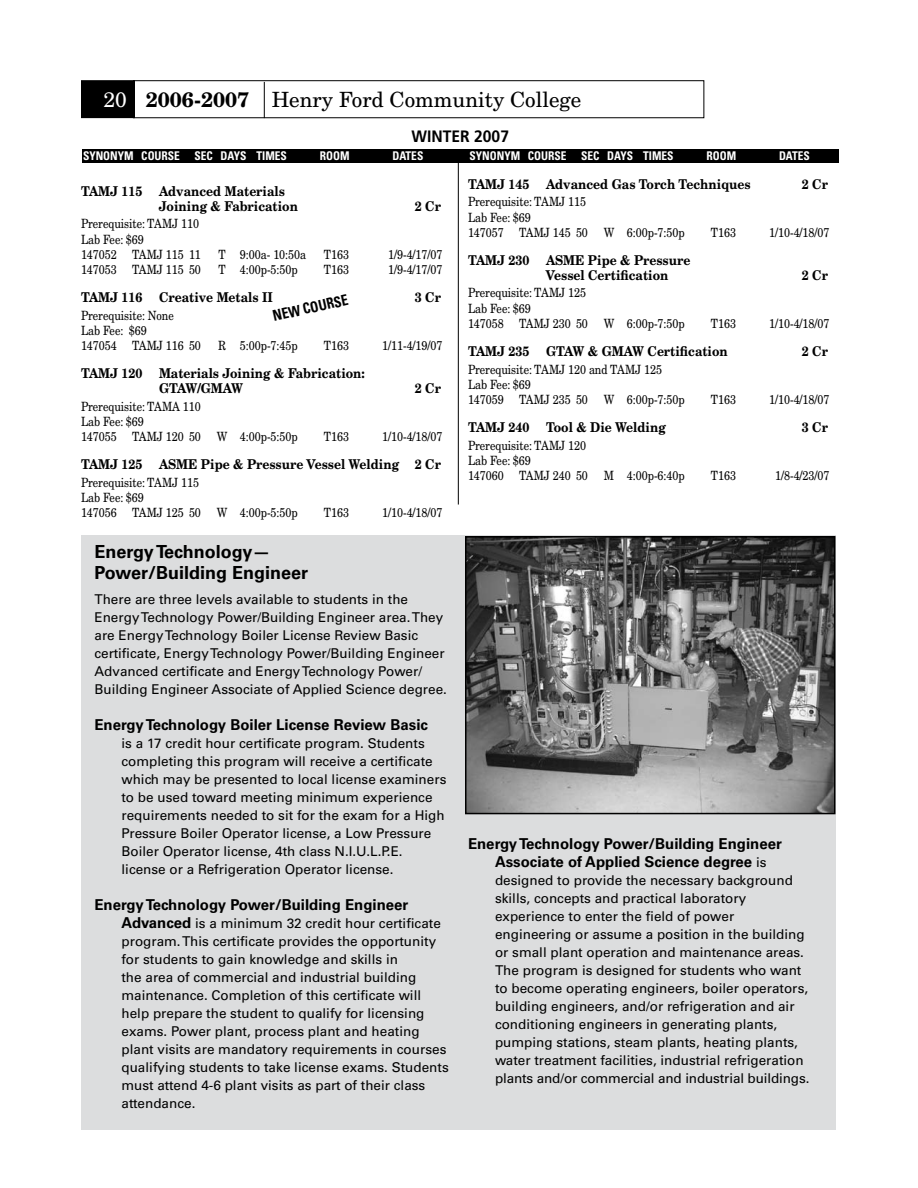
<style>
.page{position:relative;width:918px;height:1188px;background:#fff}
.page>*{position:absolute;margin:0;border:0;box-sizing:border-box;transform-origin:0 0}
.t1{font:21px "New Century Schlbk";color:#000}
.t2{font:700 18px/21px "Univers";color:#000}
.t3{font:700 16.5px "Frutiger";color:#000;scale:.95 1}
.t4{font:700 15px/18px "Univers";color:#000}
.t5{font:700 condensed 15px "Univers";color:#000;scale:.9 1}
.t6{font:13.5px/18px "Univers";color:#000}
.t7{font:700 13.5px/15px "New Century Schlbk";color:#000;scale:.9 1}
.t8{font:12.75px/15.3px "New Century Schlbk";letter-spacing:-.005em;color:#000;scale:.85 1}
.t9{font:700 condensed 12px "Univers";color:#fff;scale:.95 1}
.s1{color:#fff}
.s2{font-weight:700}
.s3{font-weight:700;font-size:15px}
.s4{font-weight:400;font-size:13.5px}
</style>
<div class="page">
<div style="left:133px;top:80px;width:571px;height:38px;border:1px solid #000"></div>
<hr style="left:264px;top:82px;width:1px;height:36px;background:#000">
<div style="left:82px;top:81px;width:52px;height:36px;background:#000"></div>
<div style="left:81px;top:80px;width:54px;height:38px;border:2px solid #000"></div>
<hr style="left:458px;top:162px;width:1px;height:343px;background:#000">
<div style="left:82px;top:149px;width:757px;height:14px;background:#000"></div>
<div style="left:81px;top:535px;width:755px;height:595px;background:#dcddde"></div>
<img style="left:468px;top:539px;width:365px;height:272px">
<div style="left:465px;top:536px;width:371px;height:278px;border:2px solid #000"></div>
<h1 class="t1" style="left:103px;top:87px;width:479px"><span class="s1">20</span> <span class="s2">2006-2007</span> Henry Ford Community College</h1>
<p class="t9" style="left:83px;top:149px;width:216px">SYNONYM COURSE SEC DAYS TIMES</p>
<p class="t9" style="left:320px;top:149px;width:33px">ROOM</p>
<p class="t9" style="left:392px;top:149px;width:34px">DATES</p>
<p class="t9" style="left:470px;top:148px;width:216px">SYNONYM COURSE SEC DAYS TIMES</p>
<p class="t9" style="left:706px;top:148px;width:33px">ROOM</p>
<p class="t9" style="left:779px;top:148px;width:34px">DATES</p>
<p class="t3" style="left:411px;top:126px;width:104px">WINTER 2007</p>
<p class="t7" style="left:159px;top:184px;width:156px;text-indent:-78px">TAMJ 115 Advanced Materials<br>Joining &amp; Fabrication</p>
<p class="t7" style="left:415px;top:199px;width:31px">2 Cr</p>
<p class="t8" style="left:81px;top:216px;width:140px">Prerequisite: TAMJ 11 0<br>Lab Fee: $69<br>147052</p>
<p class="t8" style="left:132px;top:247px;width:70px">TAMJ 11 5 11</p>
<p class="t8" style="left:218px;top:247px;width:105px">T 9:00a- 10:50a</p>
<p class="t8" style="left:324px;top:247px;width:57px">T163 1</p>
<p class="t8" style="left:394px;top:247px;width:58px">/9-4/1 7/07</p>
<p class="t8" style="left:81px;top:262px;width:143px">147053 TAMJ 115 50</p>
<p class="t8" style="left:218px;top:262px;width:95px">T 4:00p-5:50p</p>
<p class="t8" style="left:324px;top:262px;width:57px">T163 1</p>
<p class="t8" style="left:394px;top:262px;width:58px">/9-4/1 7/07</p>
<p class="t7" style="left:81px;top:290px;width:215px">TAMJ 116 Creative Metals II</p>
<p class="t7" style="left:415px;top:290px;width:31px">3 Cr</p>
<p class="t8" style="left:81px;top:308px;width:143px">Prerequisite: None<br>Lab Fee: $69<br>147054 TAMJ 116 50</p>
<p class="t5" style="left:271px;top:307px;width:87px;rotate:-13deg">NEW COURSE</p>
<p class="t8" style="left:218px;top:338px;width:95px">R 5:00p-7:45p</p>
<p class="t8" style="left:324px;top:338px;width:54px">T163 1</p>
<p class="t8" style="left:388px;top:338px;width:65px">/11 -4/1 9/07</p>
<p class="t7" style="left:159px;top:366px;width:230px;text-indent:-78px">TAMJ 120 Materials Joining &amp; Fabrication:<br>GTAW/GMAW</p>
<p class="t7" style="left:415px;top:381px;width:31px">2 Cr</p>
<p class="t8" style="left:81px;top:399px;width:256px">Prerequisite: TAMA 11 0<br>Lab Fee: $69<br>147055 TAMJ 120 50 W 4:00p-5:50p</p>
<p class="t8" style="left:324px;top:429px;width:54px">T163 1</p>
<p class="t8" style="left:388px;top:429px;width:65px">/1 0-4/1 8/07</p>
<p class="t7" style="left:81px;top:457px;width:402px">TAMJ 125 ASME Pipe &amp; Pressure Vessel Welding 2 Cr</p>
<p class="t8" style="left:81px;top:475px;width:256px">Prerequisite: TAMJ 11 5<br>Lab Fee: $69<br>147056 TAMJ 125 50 W 4:00p-5:50p</p>
<p class="t8" style="left:324px;top:505px;width:54px">T163 1</p>
<p class="t8" style="left:388px;top:505px;width:65px">/1 0-4/1 8/07</p>
<h2 class="t2" style="left:94px;top:541px;width:215px">Energy Technology—<br>Power/Building Engineer</h2>
<p class="t6" style="left:94px;top:590px;width:354px">There are three levels available to students in the Energy Technology Power/Building Engineer area. They are Energy Technology Boiler License Review Basic certificate, Energy Technology Power/Building Engineer Advanced certificate and Energy Technology Power/ Building Engineer Associate of Applied Science degree.</p>
<p class="t4" style="left:94px;top:715px;width:335px">Energy Technology Boiler License Review Basic</p>
<p class="t6" style="left:122px;top:734px;width:327px">is a 17 credit hour certificate program. Students completing this program will receive a certificate which may be presented to local license examiners to be used toward meeting minimum experience requirements needed to sit for the exam for a High Pressure Boiler Operator license, a Low Pressure Boiler Operator license, 4th class N.I.U.L.P.E. license or a Refrigeration Operator license.</p>
<p class="t4" style="left:94px;top:895px;width:315px">Energy Technology Power/Building Engineer</p>
<p class="t6" style="left:122px;top:914px;width:329px"><span class="s3">Advanced</span> is a minimum 32 credit hour certificate program. This certificate provides the opportunity for students to gain knowledge and skills in<br>the area of commercial and industrial building maintenance. Completion of this certificate will help prepare the student to qualify for licensing exams. Power plant, process plant and heating plant visits are mandatory requirements in courses qualifying students to take license exams. Students must attend 4-6 plant visits as part of their class attendance.</p>
<p class="t7" style="left:468px;top:177px;width:316px">TAMJ 145 Advanced Gas Torch Techniques</p>
<p class="t7" style="left:802px;top:177px;width:31px">2 Cr</p>
<p class="t8" style="left:468px;top:194px;width:256px">Prerequisite: TAMJ 11 5<br>Lab Fee: $69<br>147057 TAMJ 145 50 W 6:00p-7:50p</p>
<p class="t8" style="left:711px;top:225px;width:54px">T163 1</p>
<p class="t8" style="left:775px;top:225px;width:65px">/1 0-4/1 8/07</p>
<p class="t7" style="left:546px;top:253px;width:162px;text-indent:-78px">TAMJ 230 ASME Pipe &amp; Pressure<br>Vessel Certification</p>
<p class="t7" style="left:802px;top:268px;width:31px">2 Cr</p>
<p class="t8" style="left:468px;top:285px;width:256px">Prerequisite: TAMJ 12 5<br>Lab Fee: $69<br>147058 TAMJ 230 50 W 6:00p-7:50p</p>
<p class="t8" style="left:711px;top:316px;width:54px">T163 1</p>
<p class="t8" style="left:775px;top:316px;width:65px">/1 0-4/1 8/07</p>
<p class="t7" style="left:468px;top:344px;width:290px">TAMJ 235 GTAW &amp; GMAW Certification</p>
<p class="t7" style="left:802px;top:344px;width:31px">2 Cr</p>
<p class="t8" style="left:468px;top:361px;width:256px">Prerequisite: TAMJ 12 0 and TAMJ 12 5<br>Lab Fee: $69<br>147059 TAMJ 235 50 W 6:00p-7:50p</p>
<p class="t8" style="left:711px;top:392px;width:54px">T163 1</p>
<p class="t8" style="left:775px;top:392px;width:65px">/1 0-4/1 8/07</p>
<p class="t7" style="left:468px;top:420px;width:221px">TAMJ 240 Tool &amp; Die Welding</p>
<p class="t7" style="left:802px;top:420px;width:31px">3 Cr</p>
<p class="t8" style="left:468px;top:437px;width:256px">Prerequisite: TAMJ 12 0<br>Lab Fee: $69<br>147060 TAMJ 240 50 M 4:00p-6:40p</p>
<p class="t8" style="left:711px;top:468px;width:57px">T163 1</p>
<p class="t8" style="left:781px;top:468px;width:58px">/8-4/23/07</p>
<p class="t4" style="left:495px;top:834px;width:288px;text-indent:-27px">Energy Technology Power/Building Engineer<br>Associate of Applied Science degree <span class="s4">is</span></p>
<p class="t6" style="left:495px;top:871px;width:316px">designed to provide the necessary background skills, concepts and practical laboratory experience to enter the field of power engineering or assume a position in the building or small plant operation and maintenance areas.<br>The program is designed for students who want to become operating engineers, boiler operators, building engineers, and/or refrigeration and air conditioning engineers in generating plants, pumping stations, steam plants, heating plants, water treatment facilities, industrial refrigeration plants and/or commercial and industrial buildings.</p>
</div>
